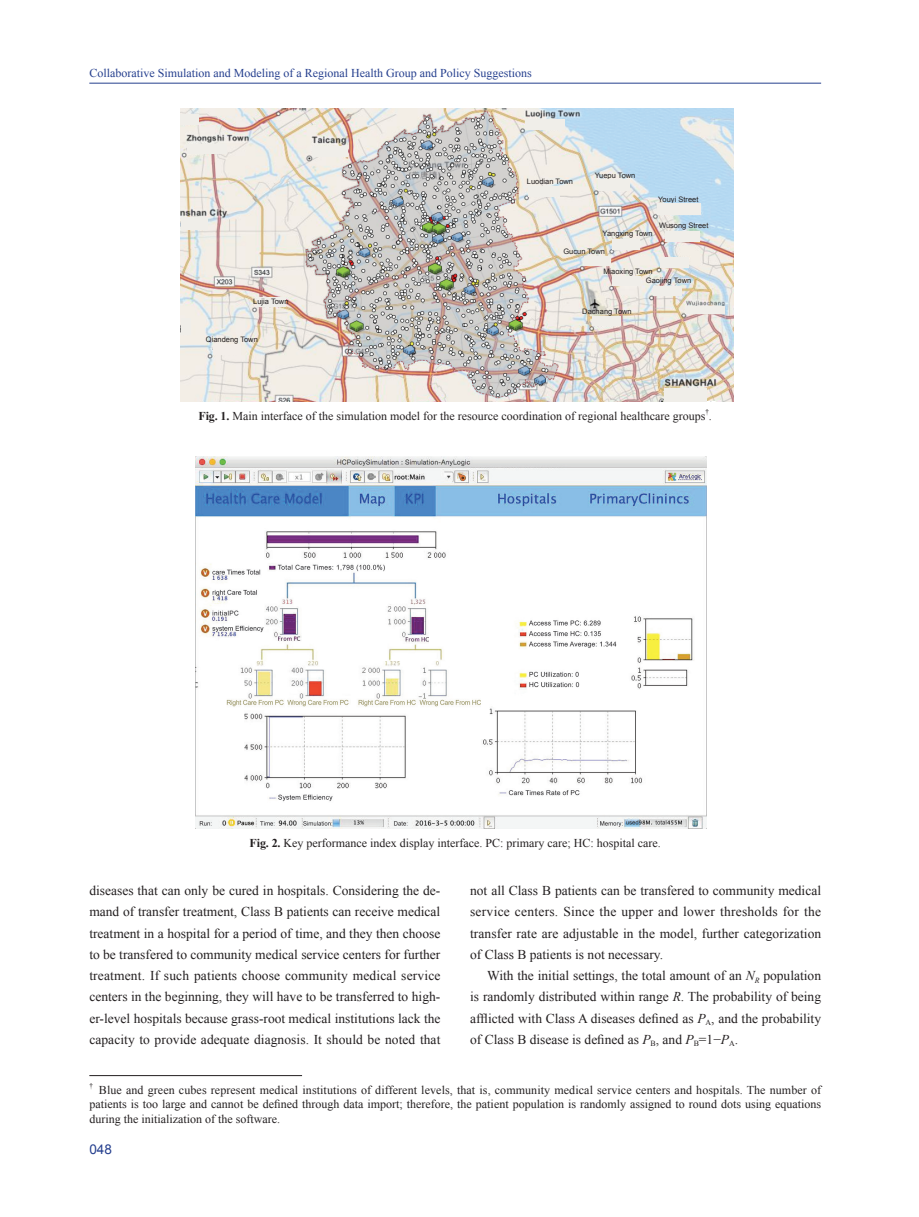
<style>
.page{position:relative;width:919px;height:1217px;background:#fff}
.page>*{position:absolute;margin:0;border:0;box-sizing:border-box;transform-origin:0 0}
.t1{font:13.5px/21.1px "Times New Roman";color:#231f20;text-align:justify}
.t2{font:13.5px "Arial";color:#253f8e}
.t3{font:12px/14.4px "Times New Roman";color:#231f20;text-align:justify}
.t4{font:12px "Times New Roman";color:#253f8e}
.t5{font:7.5px "Arial";color:#231f20}
.t6{font:7.05px "Times New Roman";color:#231f20}
.s1{font-weight:700}
.s2{font-style:italic}
</style>
<div class="page">
<hr style="left:89px;top:83px;width:732px;height:1px;background:#253f8e">
<hr style="left:89px;top:1075px;width:213px;height:1px;background:#231f20">
<img style="left:181px;top:108px;width:552px;height:293px">
<div style="left:213px;top:344px;width:28px;height:10px;background:#f3eee9"></div>
<div style="left:181px;top:318px;width:9px;height:16px;background:#f0eee9"></div>
<div style="left:257px;top:297px;width:28px;height:10px;background:#f0eee9"></div>
<div style="left:181px;top:218px;width:26px;height:12px;background:#f0eee9"></div>
<div style="left:187px;top:144px;width:40px;height:10px;background:#f0eee9"></div>
<div style="left:181px;top:114px;width:18px;height:10px;background:#f0eee9"></div>
<div style="left:312px;top:147px;width:35px;height:10px;background:#f0eee9"></div>
<div style="left:525px;top:120px;width:39px;height:10px;background:#f0eee9"></div>
<div style="left:528px;top:186px;width:31px;height:10px;background:#f0eee9"></div>
<div style="left:598px;top:179px;width:31px;height:12px;background:#f0eee9"></div>
<div style="left:657px;top:203px;width:44px;height:12px;background:#f0eee9"></div>
<div style="left:612px;top:239px;width:27px;height:10px;background:#f0eee9"></div>
<div style="left:665px;top:231px;width:34px;height:10px;background:#f0eee9"></div>
<div style="left:584px;top:256px;width:26px;height:10px;background:#f0eee9"></div>
<div style="left:660px;top:257px;width:28px;height:11px;background:#f0eee9"></div>
<div style="left:612px;top:276px;width:29px;height:10px;background:#f0eee9"></div>
<div style="left:653px;top:286px;width:29px;height:9px;background:#f0eee9"></div>
<div style="left:685px;top:306px;width:39px;height:8px;background:#f0eee9"></div>
<div style="left:592px;top:316px;width:29px;height:10px;background:#f0eee9"></div>
<div style="left:663px;top:388px;width:43px;height:13px;background:#f0eee9"></div>
<img style="left:195px;top:456px;width:511px;height:372px">
<p class="t4" style="left:89px;top:65px;width:444px">Collaborative Simulation and Modeling of a Regional Health Group and Policy Suggestions</p>
<p class="t5" style="left:527px;top:176px;width:48px">Luodian Town</p>
<p class="t5" style="left:594px;top:170px;width:42px">Yuepu Town</p>
<p class="t5" style="left:253px;top:297px;width:37px">Lujia Town</p>
<p class="t5" style="left:206px;top:334px;width:53px">Qiandeng Town</p>
<p class="t5" style="left:658px;top:194px;width:42px">Youyi Street</p>
<p class="t5" style="left:659px;top:220px;width:51px">Wusong Street</p>
<p class="t5" style="left:602px;top:228px;width:52px">Yangxing Town</p>
<p class="t5" style="left:563px;top:247px;width:43px">Gucun Town</p>
<p class="t5" style="left:603px;top:266px;width:51px">Miaoxing Town</p>
<p class="t5" style="left:582px;top:306px;width:51px">Dachang Town</p>
<p class="t5" style="left:646px;top:276px;width:47px">Gaojing Town</p>
<p class="t6" style="left:705px;top:406px;width:5px">†</p>
<p class="t3" style="left:198px;top:408px;width:515px"><span class="s1">Fig. 1.</span> Main interface of the simulation model for the resource coordination of regional healthcare groups .</p>
<p class="t3" style="left:249px;top:835px;width:413px"><span class="s1">Fig. 2.</span> Key performance index display interface. PC: primary care; HC: hospital care.</p>
<p class="t1" style="left:89px;top:879px;width:353px">diseases that can only be cured in hospitals. Considering the de&shy;mand of transfer treatment, Class B patients can receive medical treatment in a hospital for a period of time, and they then choose to be transfered to community medical service centers for further treatment. If such patients choose community medical service centers in the beginning, they will have to be transferred to high&shy;er-level hospitals because grass-root medical institutions lack the capacity to provide adequate diagnosis. It should be noted that</p>
<p class="t1" style="left:470px;top:879px;width:352px">not all Class B patients can be transfered to community medical service centers. Since the upper and lower thresholds for the transfer rate are adjustable in the model, further categorization of Class B patients is not necessary.</p>
<p class="t1" style="left:470px;top:964px;width:352px;text-indent:17px">With the initial settings, the total amount of an <span class="s2">N</span><sub>R</sub> population is randomly distributed within range <span class="s2">R</span>. The probability of being afflicted with Class A diseases defined as <span class="s2">P</span><sub>A</sub>, and the probability of Class B disease is defined as <span class="s2">P</span><sub>B</sub>, and <span class="s2">P</span><sub>B</sub>=1−<span class="s2">P</span><sub>A</sub>.</p>
<p class="t6" style="left:89px;top:1080px;width:5px">†</p>
<p class="t3" style="left:89px;top:1082px;width:733px;text-indent:10px">Blue and green cubes represent medical institutions of different levels, that is, community medical service centers and hospitals. The number of patients is too large and cannot be defined through data import; therefore, the patient population is randomly assigned to round dots using equations during the initialization of the software.</p>
<p class="t2" style="left:89px;top:1140px;width:24px">048</p>
</div>
